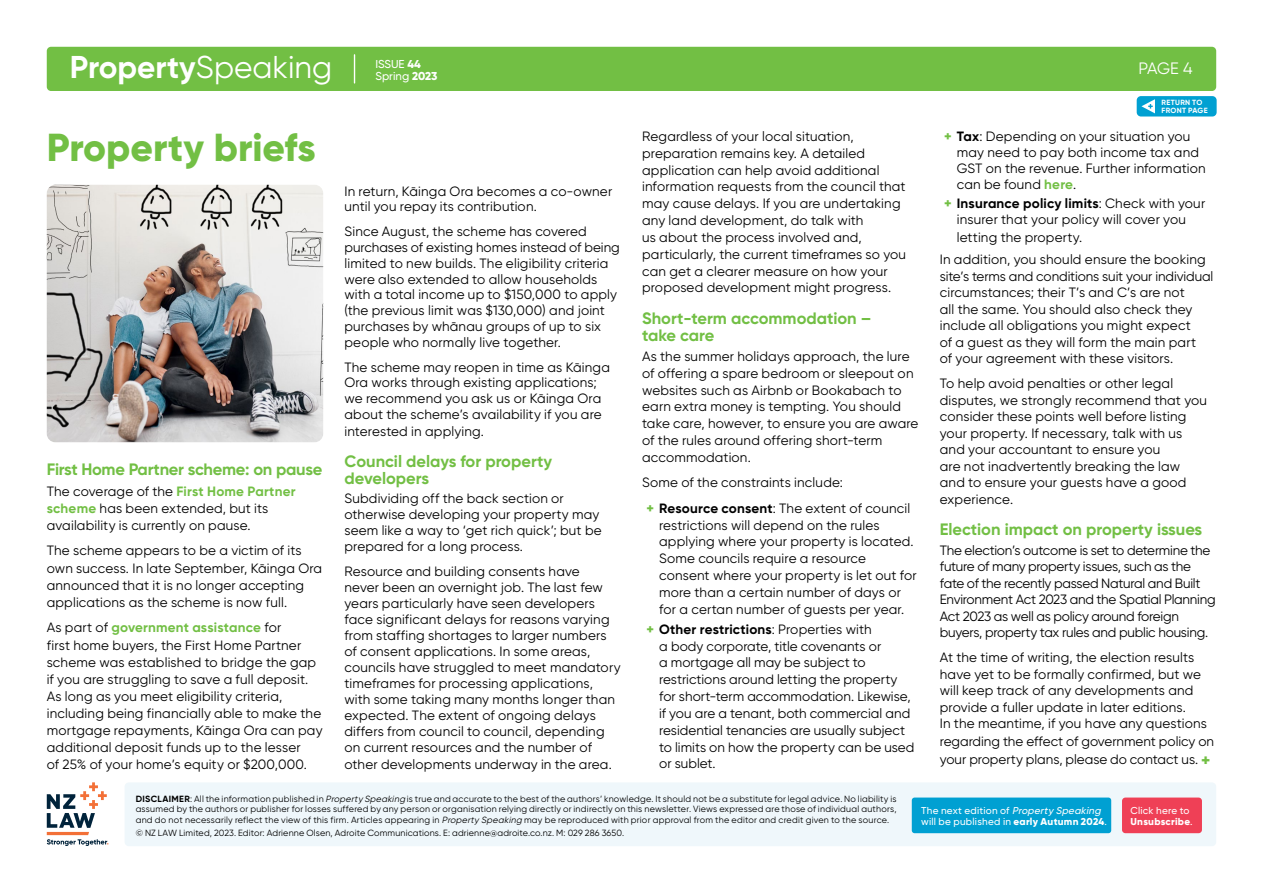
<style>
.page{position:relative;width:1263px;height:893px;background:#fff}
.page>*{position:absolute;margin:0;border:0;box-sizing:border-box;transform-origin:0 0}
.t1{font:800 39px "Gilroy";color:#72bf44}
.t2{font:700 31.5px "Gilroy";color:#fff}
.t3{font:700 16.5px/16.5px "Gilroy";color:#72bf44}
.t4{font:16.5px "Gilroy";color:#fff}
.t5{font:13.5px/16.8px "Gilroy";letter-spacing:.01em;color:#000}
.t6{font:13.5px/16.5px "Gilroy";letter-spacing:-.015em;color:#000}
.t7{font:500 11.4px/12.5px "Gilroy";color:#fff}
.t8{font:500 10.05px/10.9px "Gilroy";letter-spacing:.025em;color:#fff}
.t9{font:9px/10.5px "Gilroy";letter-spacing:.015em;color:#000;text-align:justify}
.t10{font:700 7.5px/7.5px "Gilroy";letter-spacing:.035em;color:#fff}
.s1{font-weight:400}
.s2{font-weight:800}
.s3{font-weight:700;color:#72bf44}
.s4{font-weight:800;color:#72bf44}
.s5{font-weight:700}
.s6{font-weight:800;font-size:16.5px;color:#72bf44}
.s7{font-style:italic}
</style>
<div class="page">
<div style="left:47px;top:47px;width:1169px;height:44px;background:#72bf44;border-radius:4px"></div>
<svg style="left:354px;top:55px;width:1px;height:28px"></svg>
<div style="left:1137px;top:96px;width:79px;height:21px;background:#00a0d2;border-radius:4px"></div>
<svg style="left:1141px;top:99px;width:14px;height:14px"></svg>
<div style="left:125px;top:782px;width:1091px;height:64px;background:#eff7fb;border-radius:4px"></div>
<div style="left:912px;top:797px;width:199px;height:36px;background:#00a0d2;border-radius:3px"></div>
<div style="left:1122px;top:797px;width:80px;height:36px;background:#ef4056;border-radius:3px"></div>
<svg style="left:47px;top:782px;width:61px;height:64px"></svg>
<img style="left:47px;top:185px;width:276px;height:257px">
<h2 class="t2" style="left:70px;top:48px;width:264px">Property<span class="s1">Speaking</span></h2>
<p class="t4" style="left:1138px;top:58px;width:56px">PAGE 4</p>
<p class="t7" style="left:375px;top:57px;width:64px">ISSUE <span class="s2">44<br></span>Spring <span class="s2">2023</span></p>
<h1 class="t1" style="left:47px;top:123px;width:270px">Property briefs</h1>
<p class="t3" style="left:47px;top:461px;width:277px">First Home Partner scheme: on pause</p>
<p class="t5" style="left:47px;top:482px;width:250px">The coverage of the <span class="s3">First Home Partner scheme</span> has been extended, but its availability is currently on pause.</p>
<p class="t5" style="left:47px;top:542px;width:277px">The scheme appears to be a victim of its own success. In late September, Kāinga Ora announced that it is no longer accepting applications as the scheme is now full.</p>
<p class="t5" style="left:47px;top:619px;width:277px">As part of <span class="s3">government assistance</span> for<br>first home buyers, the First Home Partner scheme was established to bridge the gap if you are struggling to save a full deposit.<br>As long as you meet eligibility criteria, including being financially able to make the mortgage repayments, Kāinga Ora can pay additional deposit funds up to the lesser<br>of 25% of your home’s equity or $200,000.</p>
<p class="t5" style="left:344px;top:183px;width:269px;line-height:15.9px">In return, Kāinga Ora becomes a co-owner until you repay its contribution.</p>
<p class="t5" style="left:344px;top:223px;width:277px;line-height:15.9px">Since August, the scheme has covered purchases of existing homes instead of being limited to new builds. The eligibility criteria were also extended to allow households with a total income up to $150,000 to apply (the previous limit was $130,000) and joint purchases by whānau groups of up to six people who normally live together.</p>
<p class="t5" style="left:344px;top:359px;width:267px;line-height:16px">The scheme may reopen in time as Kāinga Ora works through existing applications; we recommend you ask us or Kāinga Ora about the scheme’s availability if you are interested in applying.</p>
<p class="t3" style="left:344px;top:453px;width:209px">Council delays for property developers</p>
<p class="t5" style="left:344px;top:490px;width:259px;line-height:16px">Subdividing off the back section or otherwise developing your property may seem like a way to ‘get rich quick’; but be prepared for a long process.</p>
<p class="t5" style="left:344px;top:562px;width:278px;line-height:16.2px">Resource and building consents have<br>never been an overnight job. The last few years particularly have seen developers face significant delays for reasons varying from staffing shortages to larger numbers of consent applications. In some areas, councils have struggled to meet mandatory timeframes for processing applications, with some taking many months longer than expected. The extent of ongoing delays differs from council to council, depending on current resources and the number of other developments underway in the area.</p>
<p class="t5" style="left:642px;top:128px;width:265px">Regardless of your local situation, preparation remains key. A detailed application can help avoid additional information requests from the council that may cause delays. If you are undertaking any land development, do talk with<br>us about the process involved and, particularly, the current timeframes so you can get a clearer measure on how your proposed development might progress.</p>
<p class="t3" style="left:642px;top:310px;width:231px">Short-term accommodation – take care</p>
<p class="t5" style="left:642px;top:348px;width:278px">As the summer holidays approach, the lure of offering a spare bedroom or sleepout on websites such as Airbnb or Bookabach to earn extra money is tempting. You should take care, however, to ensure you are aware of the rules around offering short-term accommodation.</p>
<p class="t5" style="left:646px;top:470px;width:265px;line-height:25.3px;text-indent:-4px">Some of the constraints include:<br><span class="s4">+</span> <span class="s5">Resource consent</span>: The extent of council</p>
<p class="t5" style="left:659px;top:516px;width:259px">restrictions will depend on the rules applying where your property is located.<br>Some councils require a resource consent where your property is let out for more than a certain number of days or for a certan number of guests per year.</p>
<p class="t5" style="left:659px;top:620px;width:257px;text-indent:-13px"><span class="s4">+</span> <span class="s5">Other restrictions</span>: Properties with<br>a body corporate, title covenants or<br>a mortgage all may be subject to restrictions around letting the property for short-term accommodation. Likewise, if you are a tenant, both commercial and residential tenancies are usually subject to limits on how the property can be used or sublet.</p>
<p class="t10" style="left:1161px;top:99px;width:48px">RETURN TO<br>FRONT PAGE</p>
<p class="t5" style="left:957px;top:128px;width:250px;line-height:16px;text-indent:-13px"><span class="s4">+</span> <span class="s5">Tax</span>: Depending on your situation you may need to pay both income tax and<br>GST on the revenue. Further information can be found <span class="s3">here</span>.</p>
<p class="t5" style="left:957px;top:195px;width:250px;text-indent:-13px"><span class="s4">+</span> <span class="s5">Insurance policy limits</span>: Check with your insurer that your policy will cover you letting the property.</p>
<p class="t5" style="left:940px;top:251px;width:275px">In addition, you should ensure the booking site’s terms and conditions suit your individual circumstances; their T’s and C’s are not<br>all the same. You should also check they include all obligations you might expect<br>of a guest as they will form the main part<br>of your agreement with these visitors.</p>
<p class="t5" style="left:940px;top:375px;width:269px">To help avoid penalties or other legal disputes, we strongly recommend that you consider these points well before listing your property. If necessary, talk with us and your accountant to ensure you<br>are not inadvertently breaking the law and to ensure your guests have a good experience.</p>
<p class="t3" style="left:940px;top:521px;width:264px">Election impact on property issues</p>
<p class="t6" style="left:940px;top:542px;width:277px">The election’s outcome is set to determine the future of many property issues, such as the fate of the recently passed Natural and Built Environment Act 2023 and the Spatial Planning Act 2023 as well as policy around foreign buyers, property tax rules and public housing.</p>
<p class="t5" style="left:940px;top:649px;width:269px">At the time of writing, the election results have yet to be formally confirmed, but we will keep track of any developments and provide a fuller update in later editions.<br>In the meantime, if you have any questions</p>
<p class="t5" style="left:940px;top:732px;width:276px;line-height:17.9px">regarding the effect of government policy on your property plans, please do contact us. <span class="s6">+</span></p>
<p class="t9" style="left:136px;top:793px;width:762px"><span class="s5">DISCLAIMER</span>: All the information published in <span class="s7">Property Speaking</span> is true and accurate to the best of the authors’ knowledge. It should not be a substitute for legal advice. No liability is assumed by the authors or publisher for losses suffered by any person or organisation relying directly or indirectly on this newsletter. Views expressed are those of individual authors, and do not necessarily reflect the view of this firm. Articles appearing in <span class="s7">Property Speaking</span> may be reproduced with prior approval from the editor and credit given to the source.</p>
<p class="t9" style="left:136px;top:828px;width:490px">© NZ LAW Limited, 2023. Editor: Adrienne Olsen, Adroite Communications. E: adrienne@adroite.co.nz. M: 029 286 3650.</p>
<p class="t8" style="left:921px;top:804px;width:187px">T h e n ex t e d i t i o n o f <span class="s7">Property Speaking </span>will be published in <span class="s2">early Autumn 2024</span>.</p>
<p class="t8" style="left:1130px;top:804px;width:64px">Click here to<br><span class="s2">Unsubscribe</span>.</p>
</div>
